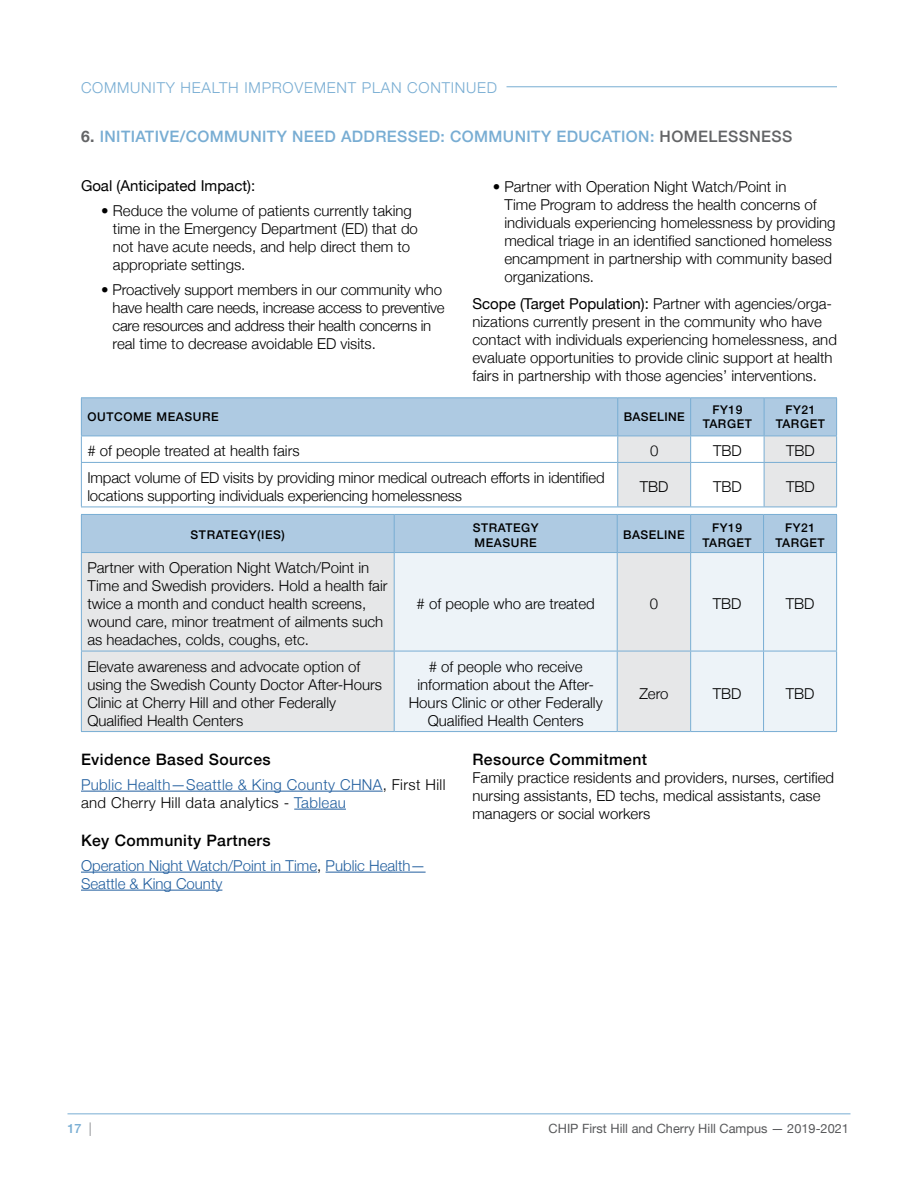
<style>
.page{position:relative;width:918px;height:1188px;background:#fff}
.page>*{position:absolute;margin:0;border:0;box-sizing:border-box;transform-origin:0 0}
.t1{font:500 15.75px "Helvetica Neue";letter-spacing:.025em;color:#78add3}
.t2{font:500 15.75px "Helvetica Neue";letter-spacing:.025em;color:#000}
.t3{font:300 15px/18px "Helvetica Neue";color:#000}
.t4{font:300 15px/18px "Helvetica Neue";letter-spacing:-.02em;color:#000}
.t5{font:300 15px/18px "Helvetica Neue";letter-spacing:.025em;color:#215e9e}
.t6{font:300 15px/18px "Helvetica Neue";color:#215e9e}
.t7{font:300 15px "Helvetica Neue";letter-spacing:.05em;color:#78add3}
.t8{font:15px "Helvetica Neue";color:#000}
.t9{font:12.75px "Helvetica Neue";color:#58595b}
.t10{font:500 12.75px "Helvetica Neue";color:#78add3}
.t11{font:500 12px/14.4px "Helvetica Neue";letter-spacing:.05em;color:#000;text-align:center}
.t12{font:500 12px "Helvetica Neue";letter-spacing:.03em;color:#000}
.s1{font-weight:700;color:#636466}
.s2{color:#636466}
.s3{font-weight:400}
.s4{color:#000}
.s5{font-weight:400;font-size:13.5px;color:#939598}
</style>
<div class="page">
<hr style="left:68px;top:1113px;width:782px;height:1px;background:#78add3">
<hr style="left:507px;top:86px;width:330px;height:1px;background:#78add3">
<div style="left:82px;top:515px;width:754px;height:37px;background:#aecae2"></div>
<div style="left:82px;top:553px;width:312px;height:178px;background:#e6e7e8"></div>
<svg style="left:395px;top:553px;width:441px;height:178px;background:#ebf0f5"></svg>
<hr style="left:81px;top:514px;width:313px;height:1px;background:#78add3">
<hr style="left:81px;top:515px;width:1px;height:37px;background:#78add3">
<hr style="left:394px;top:514px;width:223px;height:1px;background:#78add3">
<hr style="left:394px;top:515px;width:1px;height:37px;background:#78add3">
<hr style="left:617px;top:514px;width:74px;height:1px;background:#78add3">
<hr style="left:617px;top:515px;width:1px;height:37px;background:#78add3">
<hr style="left:691px;top:514px;width:73px;height:1px;background:#78add3">
<hr style="left:690px;top:515px;width:1px;height:37px;background:#78add3">
<hr style="left:764px;top:514px;width:73px;height:1px;background:#78add3">
<hr style="left:763px;top:515px;width:1px;height:37px;background:#78add3">
<hr style="left:836px;top:515px;width:1px;height:37px;background:#78add3">
<hr style="left:81px;top:552px;width:313px;height:1px;background:#78add3">
<hr style="left:81px;top:553px;width:1px;height:98px;background:#78add3">
<hr style="left:394px;top:552px;width:223px;height:1px;background:#78add3">
<hr style="left:394px;top:553px;width:1px;height:98px;background:#78add3">
<hr style="left:617px;top:552px;width:74px;height:1px;background:#78add3">
<hr style="left:617px;top:553px;width:1px;height:98px;background:#78add3">
<hr style="left:691px;top:552px;width:73px;height:1px;background:#78add3">
<hr style="left:690px;top:553px;width:1px;height:98px;background:#78add3">
<hr style="left:764px;top:552px;width:73px;height:1px;background:#78add3">
<hr style="left:763px;top:553px;width:1px;height:98px;background:#78add3">
<hr style="left:836px;top:553px;width:1px;height:98px;background:#78add3">
<hr style="left:81px;top:651px;width:313px;height:1px;background:#78add3">
<hr style="left:81px;top:651px;width:1px;height:80px;background:#78add3">
<hr style="left:394px;top:651px;width:223px;height:1px;background:#78add3">
<hr style="left:394px;top:651px;width:1px;height:80px;background:#78add3">
<hr style="left:617px;top:651px;width:74px;height:1px;background:#78add3">
<hr style="left:617px;top:651px;width:1px;height:80px;background:#78add3">
<hr style="left:691px;top:651px;width:73px;height:1px;background:#78add3">
<hr style="left:690px;top:651px;width:1px;height:80px;background:#78add3">
<hr style="left:764px;top:651px;width:73px;height:1px;background:#78add3">
<hr style="left:763px;top:651px;width:1px;height:80px;background:#78add3">
<hr style="left:836px;top:651px;width:1px;height:80px;background:#78add3">
<hr style="left:81px;top:731px;width:313px;height:1px;background:#78add3">
<hr style="left:394px;top:731px;width:223px;height:1px;background:#78add3">
<hr style="left:617px;top:731px;width:74px;height:1px;background:#78add3">
<hr style="left:691px;top:731px;width:73px;height:1px;background:#78add3">
<hr style="left:764px;top:731px;width:73px;height:1px;background:#78add3">
<hr style="left:81px;top:791px;width:302px;height:1px;background:#215e9e">
<hr style="left:294px;top:809px;width:52px;height:1px;background:#215e9e">
<hr style="left:81px;top:872px;width:236px;height:1px;background:#215e9e">
<hr style="left:326px;top:872px;width:100px;height:1px;background:#215e9e">
<hr style="left:81px;top:890px;width:141px;height:1px;background:#215e9e">
<hr style="left:81px;top:397px;width:537px;height:1px;background:#78add3">
<hr style="left:618px;top:397px;width:73px;height:1px;background:#78add3">
<hr style="left:691px;top:397px;width:73px;height:1px;background:#78add3">
<hr style="left:764px;top:397px;width:73px;height:1px;background:#78add3">
<svg style="left:81px;top:398px;width:756px;height:109px"></svg>
<hr style="left:81px;top:462px;width:537px;height:1px;background:#78add3">
<hr style="left:81px;top:463px;width:1px;height:44px;background:#78add3">
<hr style="left:618px;top:462px;width:73px;height:1px;background:#78add3">
<hr style="left:617px;top:463px;width:1px;height:44px;background:#78add3">
<hr style="left:691px;top:462px;width:73px;height:1px;background:#78add3">
<hr style="left:690px;top:463px;width:1px;height:44px;background:#78add3">
<hr style="left:764px;top:462px;width:73px;height:1px;background:#78add3">
<hr style="left:764px;top:463px;width:1px;height:44px;background:#78add3">
<hr style="left:836px;top:463px;width:1px;height:44px;background:#78add3">
<hr style="left:81px;top:507px;width:537px;height:1px;background:#78add3">
<hr style="left:618px;top:507px;width:73px;height:1px;background:#78add3">
<hr style="left:691px;top:507px;width:73px;height:1px;background:#78add3">
<hr style="left:764px;top:507px;width:73px;height:1px;background:#78add3">
<p class="t7" style="left:81px;top:75px;width:418px">COMMUNITY HEALTH IMPROVEMENT PLAN CONTINUED</p>
<p class="t1" style="left:81px;top:124px;width:713px"><span class="s1">6.</span> INITIATIVE/COMMUNITY NEED ADDRESSED: COMMUNITY EDUCATION: <span class="s2">HOMELESSNESS</span></p>
<p class="t8" style="left:81px;top:175px;width:176px">Goal (Anticipated Impact):</p>
<p class="t3" style="left:113px;top:201px;width:307px;text-indent:-12px">• Reduce the volume of patients currently taking time in the Emergency Department (ED) that do not have acute needs, and help direct them to appropriate settings.</p>
<p class="t4" style="left:113px;top:279px;width:334px;text-indent:-11px">• Proactively support members in our community who have health care needs, increase access to preventive care resources and address their health concerns in real time to decrease avoidable ED visits.</p>
<p class="t3" style="left:504px;top:176px;width:333px;text-indent:-12px">• Partner with Operation Night Watch/Point in<br>Time Program to address the health concerns of individuals experiencing homelessness by providing medical triage in an identified sanctioned homeless encampment in partnership with community based organizations.</p>
<p class="t3" style="left:472px;top:294px;width:366px"><span class="s3">Scope (Target Population):</span> Partner with agencies/orga&shy;nizations currently present in the community who have contact with individuals experiencing homelessness, and evaluate opportunities to provide clinic support at health fairs in partnership with those agencies’ interventions.</p>
<p class="t11" style="left:87px;top:409px;width:133px">OUTCOME MEASURE</p>
<p class="t12" style="left:624px;top:407px;width:62px">BASELINE</p>
<p class="t11" style="left:703px;top:402px;width:51px">FY19<br>TARGET</p>
<p class="t11" style="left:776px;top:402px;width:51px">FY21<br>TARGET</p>
<p class="t3" style="left:87px;top:441px;width:214px"># of people treated at health fairs</p>
<p class="t3" style="left:650px;top:441px;width:10px">0</p>
<p class="t3" style="left:713px;top:441px;width:30px">TBD</p>
<p class="t3" style="left:786px;top:441px;width:30px">TBD</p>
<p class="t3" style="left:87px;top:467px;width:519px">Impact volume of ED visits by providing minor medical outreach efforts in identified locations supporting individuals experiencing homelessness</p>
<p class="t3" style="left:640px;top:476px;width:30px">TBD</p>
<p class="t3" style="left:713px;top:476px;width:30px">TBD</p>
<p class="t3" style="left:786px;top:476px;width:30px">TBD</p>
<p class="t11" style="left:191px;top:527px;width:96px">STRATEGY(IES)</p>
<p class="t11" style="left:473px;top:520px;width:68px;text-align:left">STRATEGY<br>MEASURE</p>
<p class="t11" style="left:623px;top:527px;width:63px">BASELINE</p>
<p class="t11" style="left:702px;top:520px;width:51px">FY19<br>TARGET</p>
<p class="t11" style="left:775px;top:520px;width:51px">FY21<br>TARGET</p>
<p class="t3" style="left:87px;top:558px;width:302px">Partner with Operation Night Watch/Point in Time and Swedish providers. Hold a health fair twice a month and conduct health screens, wound care, minor treatment of ailments such as headaches, colds, coughs, etc.</p>
<p class="t3" style="left:417px;top:594px;width:180px"># of people who are treated</p>
<p class="t3" style="left:650px;top:594px;width:10px">0</p>
<p class="t3" style="left:713px;top:594px;width:30px">TBD</p>
<p class="t3" style="left:786px;top:594px;width:30px">TBD</p>
<p class="t3" style="left:87px;top:656px;width:296px">Elevate awareness and advocate option of using the Swedish County Doctor After-Hours Clinic at Cherry Hill and other Federally Qualified Health Centers</p>
<p class="t3" style="left:409px;top:656px;width:195px;text-align:center"># of people who receive information about the After-<br>Hours Clinic or other Federally<br>Qualified Health Centers</p>
<p class="t3" style="left:639px;top:683px;width:31px">Zero</p>
<p class="t3" style="left:713px;top:683px;width:30px">TBD</p>
<p class="t3" style="left:786px;top:683px;width:30px">TBD</p>
<p class="t2" style="left:81px;top:747px;width:191px">Evidence Based Sources</p>
<p class="t5" style="left:81px;top:774px;width:366px">Public Health—Seattle &amp; King County CHNA<span class="s4">, First Hill and Cherry Hill data analytics -</span> Tableau</p>
<p class="t2" style="left:81px;top:828px;width:191px">Key Community Partners</p>
<p class="t6" style="left:81px;top:855px;width:346px">Operation Night Watch/Point in Time<span class="s4">,</span> Public Health—<br>Seattle &amp; King County</p>
<p class="t2" style="left:472px;top:747px;width:176px">Resource Commitment</p>
<p class="t3" style="left:472px;top:767px;width:363px">Family practice residents and providers, nurses, certified nursing assistants, ED techs, medical assistants, case managers or social workers</p>
<p class="t10" style="left:68px;top:1119px;width:26px">17 <span class="s5">|</span></p>
<p class="t9" style="left:549px;top:1120px;width:302px">CHIP First Hill and Cherry Hill Campus — 2019-2021</p>
</div>
